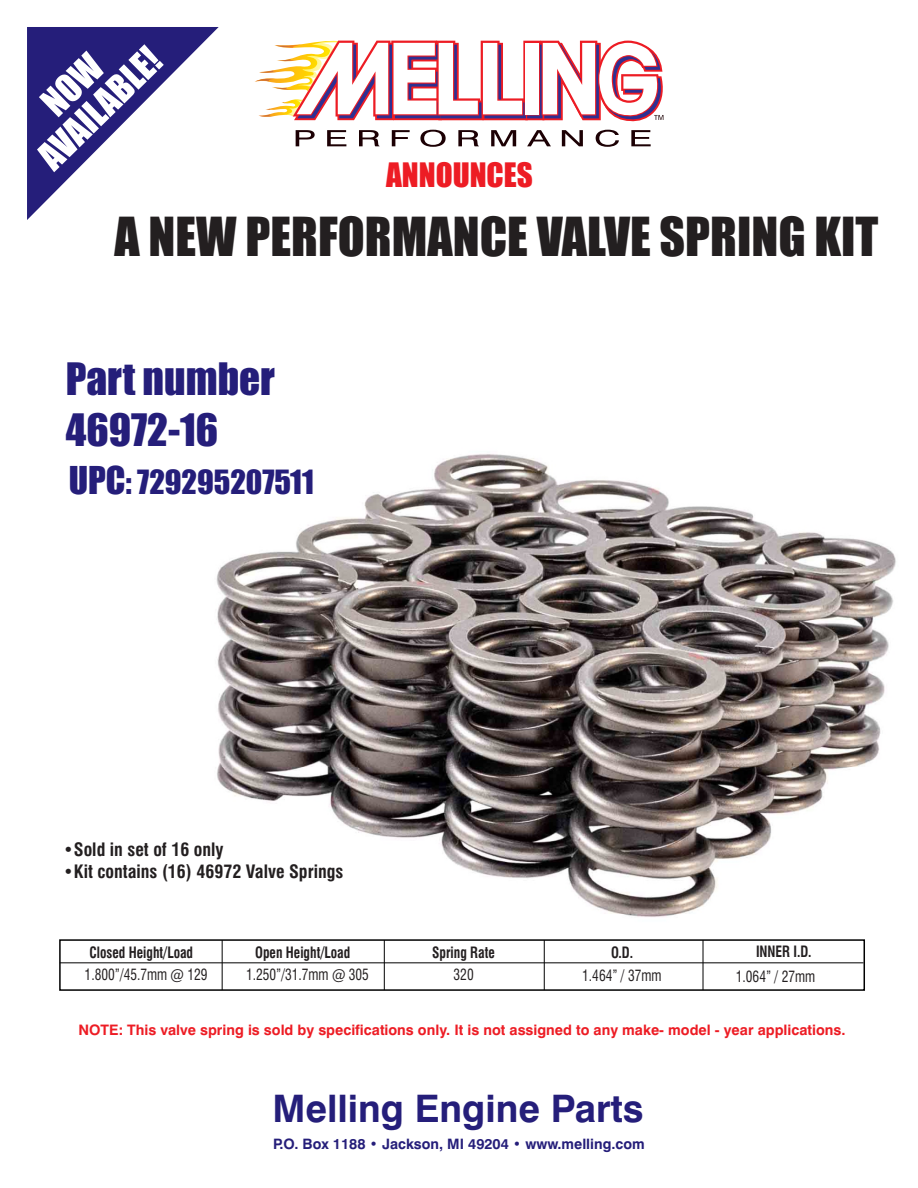
<style>
.page{position:relative;width:918px;height:1188px;background:#fff}
.page>*{position:absolute;margin:0;border:0;box-sizing:border-box;transform-origin:0 0}
.t1{font:49.8px "Impact";color:#231f20}
.t2{font:41.25px/50.4px "Impact";color:#251e7a}
.t3{font:700 37.95px "Swiss 721 BT";color:#251e7a}
.t4{font:35.7px/36px "Impact";color:#fff;text-align:center}
.t5{font:31.2px "Impact";color:#ed1c24}
.t6{font:30.9px "Impact";color:#251e7a}
.t7{font:700 condensed 18px "Swiss 721 BT";color:#231f20}
.t8{font:condensed 15.3px "Swiss 721 BT";color:#231f20;scale:.88 1}
.t9{font:700 condensed 15.3px "Swiss 721 BT";color:#231f20;scale:.88 1}
.t10{font:700 14.4px "Swiss 721 BT";color:#ed1c24}
.t11{font:700 14.4px "Swiss 721 BT";color:#251e7a}
.s1{font-size:35.55px}
</style>
<div class="page">
<img style="left:211px;top:454px;width:685px;height:534px">
<svg style="left:255px;top:40px;width:409px;height:107px"></svg>
<svg style="left:27px;top:27px;width:192px;height:193px"></svg>
<div style="left:59px;top:939px;width:806px;height:52px;border:2px solid #000"></div>
<hr style="left:60px;top:962px;width:804px;height:1px;background:#000">
<hr style="left:222px;top:940px;width:1px;height:50px;background:#000">
<hr style="left:384px;top:940px;width:1px;height:50px;background:#000">
<hr style="left:544px;top:940px;width:1px;height:50px;background:#000">
<hr style="left:703px;top:940px;width:1px;height:50px;background:#000">
<h3 class="t4" style="left:8px;top:124px;width:156px;rotate:-44deg">NOW<br>AVAILABLE!</h3>
<h3 class="t5" style="left:386px;top:162px;width:148px">ANNOUNCES</h3>
<h1 class="t1" style="left:115px;top:216px;width:765px">A NEW PERFORMANCE VALVE SPRING KIT</h1>
<h2 class="t2" style="left:66px;top:356px;width:211px">Part number<br>46972-16</h2>
<h3 class="t6" style="left:69px;top:470px;width:247px"><span class="s1">UPC</span>: 729295207511</h3>
<p class="t7" style="left:63px;top:843px;width:162px">•Sold in set of 16 only</p>
<p class="t7" style="left:63px;top:864px;width:282px">•Kit contains (16) 46972 Valve Springs</p>
<p class="t9" style="left:90px;top:946px;width:119px">Closed Height/Load</p>
<p class="t9" style="left:255px;top:946px;width:110px">Open Height/Load</p>
<p class="t8" style="left:85px;top:969px;width:141px">1.800”/45.7mm @ 129</p>
<p class="t8" style="left:246px;top:969px;width:141px">1.250”/31.7mm @ 305</p>
<p class="t9" style="left:432px;top:946px;width:73px">Spring Rate</p>
<p class="t8" style="left:454px;top:969px;width:24px">320</p>
<p class="t9" style="left:611px;top:947px;width:27px">O.D.</p>
<p class="t8" style="left:582px;top:969px;width:92px">1.464” / 37mm</p>
<p class="t9" style="left:756px;top:946px;width:65px">INNER I.D.</p>
<p class="t8" style="left:736px;top:970px;width:92px">1.064” / 27mm</p>
<p class="t10" style="left:79px;top:1024px;width:768px">NOTE: This valve spring is sold by specifications only. It is not assigned to any make- model - year applications.</p>
<h3 class="t3" style="left:272px;top:1094px;width:373px">Melling Engine Parts</h3>
<p class="t11" style="left:273px;top:1139px;width:373px">P.O. Box 1188 • Jackson, MI 49204 • www.melling.com</p>
</div>
